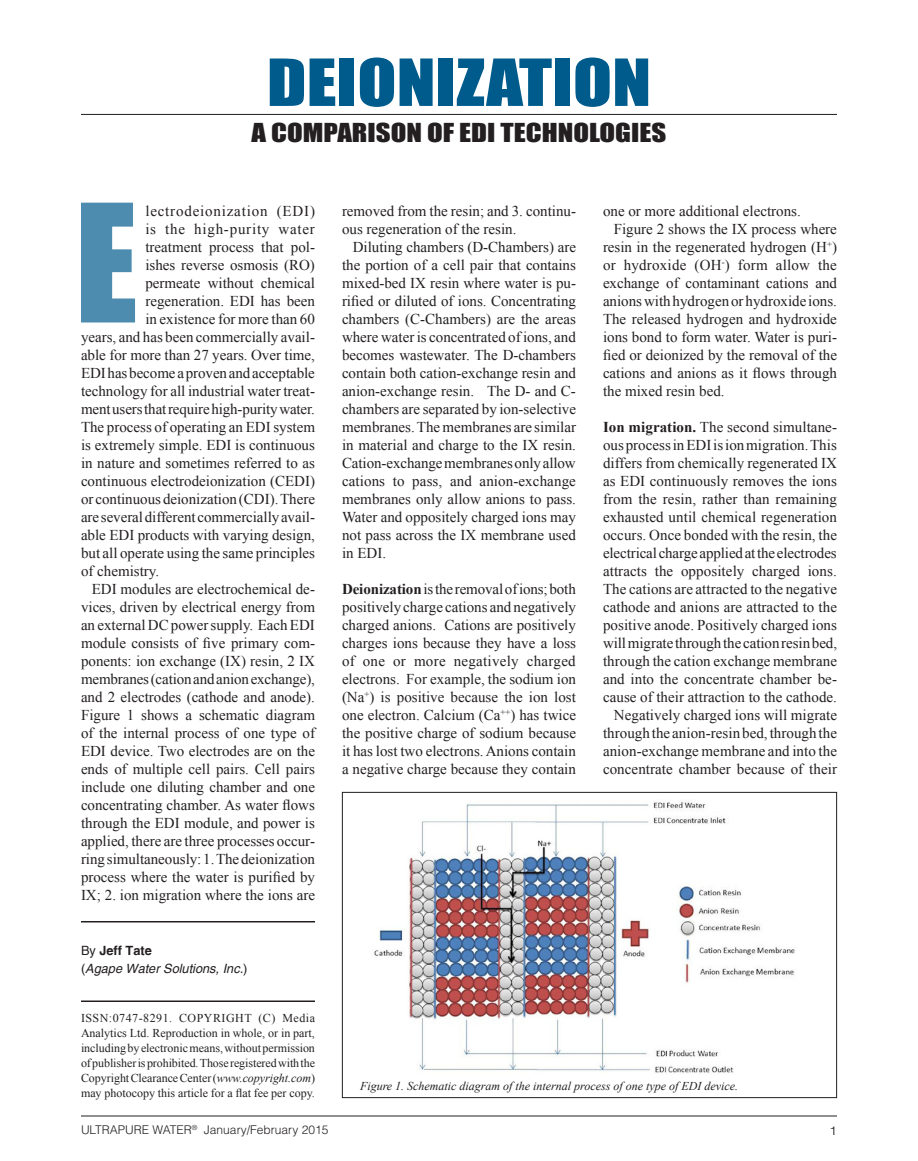
<style>
.page{position:relative;width:918px;height:1161px;background:#fff}
.page>*{position:absolute;margin:0;border:0;box-sizing:border-box;transform-origin:0 0}
.Text_-_drop_cap{font:151.65px "Impact";color:#4d8caf}
.Headline{font:60px "Impact";color:#005b8d;scale:1.2 1}
.Headline_-_title{font:24px "Impact";color:#231f20;scale:1.2 1}
.Text_-_indent{font:15px/18px "Times New Roman";color:#231f20;text-align:justify}
.Text_-_no_indent{font:15px/18px "Times New Roman";color:#231f20;text-align:justify}
.Text_-_drop_cap-2{font:15px "Times New Roman";color:#231f20}
.Text_-_drop_cap-3{font:15px "Times New Roman";letter-spacing:.055em;color:#231f20}
.Text_-_drop_cap-4{font:15px "Times New Roman";letter-spacing:.05em;color:#231f20}
.Author_name{font:italic 12.75px "Helvetica";color:#231f20}
.Author_name-2{font:700 12.75px "Helvetica";color:#231f20}
.Smallprint{font:12px/15px "Times New Roman";color:#231f20;text-align:justify}
.Figure_caption{font:italic 12px "Times New Roman";color:#231f20}
.Footer_-_page_number{font:300 12px "Helvetica";color:#231f20}
.Footer_-_page_number-2{font:300 12px "Helvetica";color:#231f20;scale:1.2 1}
.s1{font-weight:400}
.s2{font-style:normal}
.s3{font-style:italic}
.s4{font-weight:700}
</style>
<div class="page">
<hr style="left:81px;top:1116px;width:756px;height:1px;background:#231f20">
<hr style="left:81px;top:114px;width:756px;height:1px;background:#231f20">
<hr style="left:81px;top:921px;width:234px;height:1px;background:#231f20">
<div style="left:342px;top:792px;width:495px;height:306px;border:1px solid #231f20"></div>
<hr style="left:81px;top:1000px;width:234px;height:2px;background:#231f20">
<img style="left:374px;top:802px;width:421px;height:271px">
<p class="Headline" style="left:267px;top:36px;width:322px">DEIONIZATION</p>
<p class="Headline_-_title" style="left:252px;top:114px;width:347px">A COMPARISON OF EDI TECHNOLOGIES</p>
<p class="Text_-_drop_cap" style="left:75px;top:145px;width:65px">E</p>
<p class="Text_-_drop_cap-3" style="left:145px;top:201px;width:171px">lectrodeionization (EDI)</p>
<p class="Text_-_drop_cap-4" style="left:145px;top:219px;width:171px">is the high-purity water</p>
<p class="Text_-_drop_cap-2" style="left:145px;top:237px;width:171px">treatment process that pol-</p>
<p class="Text_-_drop_cap-2" style="left:145px;top:255px;width:171px">ishes reverse osmosis (RO)</p>
<p class="Text_-_drop_cap-2" style="left:145px;top:273px;width:171px">permeate without chemical</p>
<p class="Text_-_drop_cap-2" style="left:145px;top:291px;width:171px">regeneration. EDI has been</p>
<p class="Text_-_drop_cap-2" style="left:145px;top:309px;width:171px">in existence for more than 60</p>
<p class="Text_-_drop_cap-2" style="left:81px;top:327px;width:235px">years, and has been commercially avail-</p>
<p class="Text_-_drop_cap-2" style="left:81px;top:345px;width:235px">able for more than 27 years. Over time,</p>
<p class="Text_-_drop_cap-2" style="left:81px;top:363px;width:235px">EDI has become a proven and acceptable</p>
<p class="Text_-_drop_cap-2" style="left:81px;top:381px;width:235px">technology for all industrial water treat-</p>
<p class="Text_-_drop_cap-2" style="left:81px;top:399px;width:235px">ment users that require high-purity water.</p>
<p class="Text_-_drop_cap-2" style="left:81px;top:417px;width:236px">The process of operating an EDI system</p>
<p class="Text_-_drop_cap-2" style="left:81px;top:435px;width:235px">is extremely simple. EDI is continuous</p>
<p class="Text_-_drop_cap-2" style="left:81px;top:453px;width:236px">in nature and sometimes referred to as</p>
<p class="Text_-_drop_cap-2" style="left:81px;top:471px;width:236px">continuous electrodeionization (CEDI)</p>
<p class="Text_-_drop_cap-2" style="left:81px;top:489px;width:236px">or continuous deionization (CDI). There</p>
<p class="Text_-_drop_cap-2" style="left:81px;top:507px;width:235px">are several different commercially avail-</p>
<p class="Text_-_drop_cap-2" style="left:81px;top:525px;width:235px">able EDI products with varying design,</p>
<p class="Text_-_drop_cap-2" style="left:81px;top:543px;width:236px">but all operate using the same principles</p>
<p class="Text_-_drop_cap-2" style="left:81px;top:561px;width:80px">of chemistry.</p>
<p class="Text_-_indent" style="left:81px;top:580px;width:236px;text-indent:11px">EDI modules are electrochemical de&shy;vices, driven by electrical energy from an external DC power supply. Each EDI module consists of five primary com&shy;ponents: ion exchange (IX) resin, 2 IX membranes (cation and anion exchange), and 2 electrodes (cathode and anode).<br>Figure 1 shows a schematic diagram of the internal process of one type of EDI device. Two electrodes are on the ends of multiple cell pairs. Cell pairs include one diluting chamber and one concentrating chamber. As water flows through the EDI module, and power is applied, there are three processes occur&shy;ring simultaneously: 1. The deionization process where the water is purified by IX; 2. ion migration where the ions are</p>
<p class="Author_name-2" style="left:81px;top:942px;width:72px"><span class="s1">By</span> Jeff Tate</p>
<p class="Author_name" style="left:81px;top:961px;width:168px"><span class="s2">(</span>Agape Water Solutions, Inc.<span class="s2">)</span></p>
<p class="Smallprint" style="left:81px;top:1010px;width:236px">ISSN:0747-8291. COPYRIGHT (C) Media Analytics Ltd. Reproduction in whole, or in part, including by electronic means, without permission of publisher is prohibited. Those registered with the Copyright Clearance Center (<span class="s3">www.copyright.com</span>) may photocopy this article for a flat fee per copy.</p>
<p class="Text_-_indent" style="left:342px;top:202px;width:235px">removed from the resin; and 3. continu&shy;ous regeneration of the resin.</p>
<p class="Text_-_indent" style="left:342px;top:238px;width:236px;text-indent:11px">Diluting chambers (D-Chambers) are the portion of a cell pair that contains mixed-bed IX resin where water is pu&shy;rified or diluted of ions. Concentrating chambers (C-Chambers) are the areas where water is concentrated of ions, and becomes wastewater. The D-chambers contain both cation-exchange resin and anion-exchange resin. The D- and C&shy;chambers are separated by ion-selective membranes. The membranes are similar in material and charge to the IX resin.<br>Cation-exchange membranes only allow cations to pass, and anion-exchange membranes only allow anions to pass.<br>Water and oppositely charged ions may not pass across the IX membrane used in EDI.</p>
<p class="Text_-_no_indent" style="left:342px;top:580px;width:236px"><span class="s4">Deionization</span> is the removal of ions; both positively charge cations and negatively charged anions. Cations are positively charges ions because they have a loss of one or more negatively charged electrons. For example, the sodium ion (Na<sup>+</sup>) is positive because the ion lost one electron. Calcium (Ca<sup>++</sup>) has twice the positive charge of sodium because it has lost two electrons. Anions contain a negative charge because they contain</p>
<p class="Text_-_no_indent" style="left:603px;top:202px;width:199px">one or more additional electrons.</p>
<p class="Text_-_indent" style="left:603px;top:220px;width:236px;text-indent:11px">Figure 2 shows the IX process where resin in the regenerated hydrogen (H<sup>+</sup>) or hydroxide (OH<sup>-</sup>) form allow the exchange of contaminant cations and anions with hydrogen or hydroxide ions.<br>The released hydrogen and hydroxide ions bond to form water. Water is puri&shy;fied or deionized by the removal of the cations and anions as it flows through the mixed resin bed.</p>
<p class="Text_-_no_indent" style="left:603px;top:418px;width:236px"><span class="s4">Ion migration.</span> The second simultane&shy;ous process in EDI is ion migration. This differs from chemically regenerated IX as EDI continuously removes the ions from the resin, rather than remaining exhausted until chemical regeneration occurs. Once bonded with the resin, the electrical charge applied at the electrodes attracts the oppositely charged ions.<br>The cations are attracted to the negative cathode and anions are attracted to the positive anode. Positively charged ions will migrate through the cation resin bed, through the cation exchange membrane and into the concentrate chamber be&shy;cause of their attraction to the cathode.</p>
<p class="Text_-_indent" style="left:603px;top:706px;width:236px;text-indent:11px">Negatively charged ions will migrate through the anion-resin bed, through the anion-exchange membrane and into the concentrate chamber because of their</p>
<p class="Figure_caption" style="left:360px;top:1077px;width:380px">Figure 1. Schematic diagram of the internal process of one type of EDI device.</p>
<p class="Footer_-_page_number" style="left:81px;top:1122px;width:249px">ULTRAPURE WATER<sup>®</sup> January/February 2015</p>
<p class="Footer_-_page_number-2" style="left:829px;top:1123px;width:8px">1</p>
</div>
